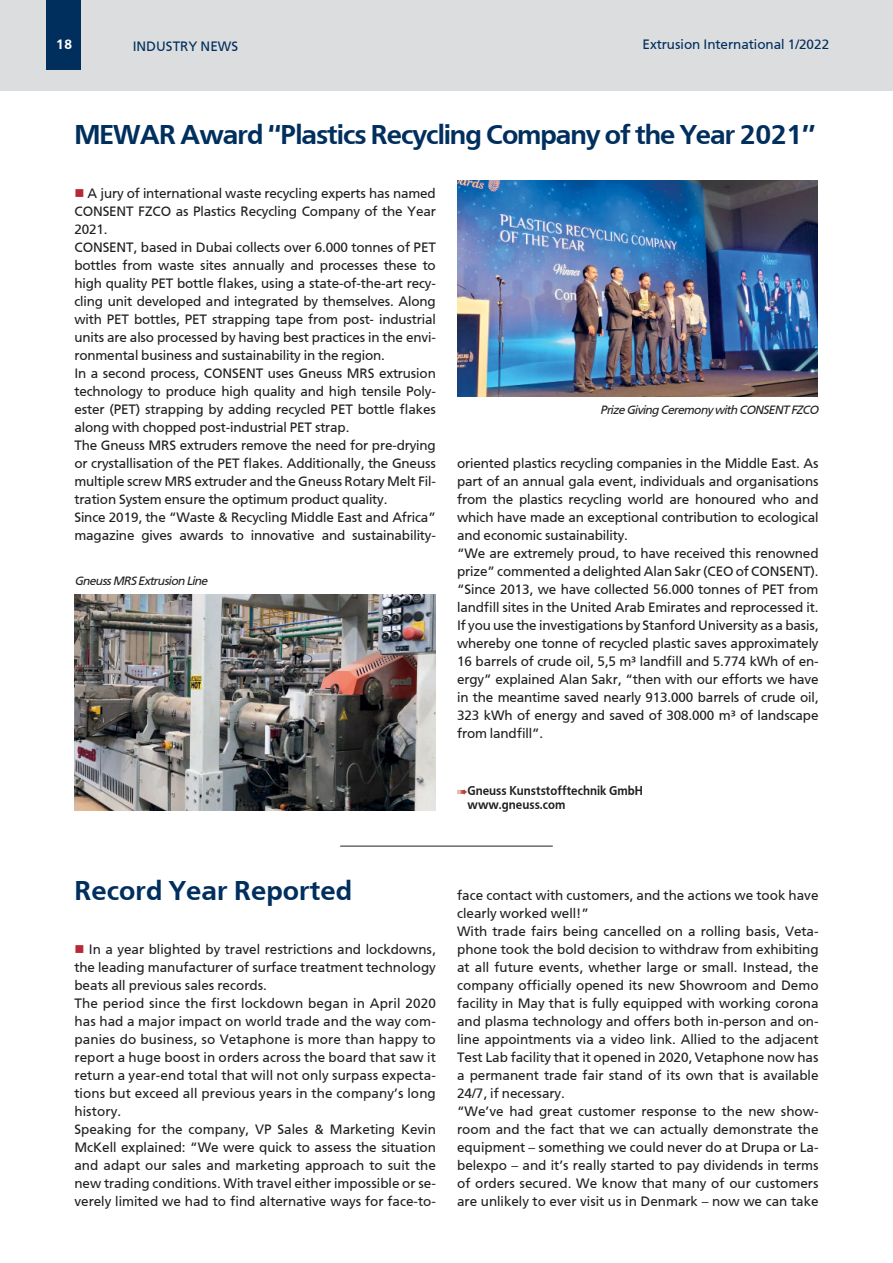
<style>
.page{position:relative;width:893px;height:1263px;background:#fff}
.page>*{position:absolute;margin:0;border:0;box-sizing:border-box;transform-origin:0 0}
.t1{font:700 27px "Frutiger Linotype";letter-spacing:-.04em;color:#002f5e}
.t2{font:700 27px "Frutiger Linotype";color:#002f5e}
.t3{font:13.5px/18px "Frutiger Linotype";letter-spacing:-.01em;color:#231f20}
.t4{font:13.5px "Frutiger Linotype";color:#002f5e}
.t5{font:700 13.5px "Frutiger Linotype";color:#fff}
.t6{font:700 12.75px/14.2px "Frutiger Linotype";color:#231f20;scale:.9 1}
.t7{font:italic 12px "Frutiger Linotype";letter-spacing:-.05em;color:#231f20}
</style>
<div class="page">
<div style="left:0;top:0;width:893px;height:90px;background:#dcddde"></div>
<div style="left:47px;top:0;width:34px;height:69px;background:#002f5e"></div>
<svg style="left:457px;top:789px;width:10px;height:6px"></svg>
<img style="left:457px;top:180px;width:361px;height:216px">
<img style="left:74px;top:594px;width:362px;height:216px">
<hr style="left:340px;top:846px;width:213px;height:1px;background:#231f20">
<p class="t5" style="left:56px;top:36px;width:18px">18</p>
<p class="t4" style="left:133px;top:39px;width:107px">INDUSTRY NEWS</p>
<p class="t4" style="left:642px;top:37px;width:188px">Extrusion International 1/2022</p>
<h1 class="t1" style="left:74px;top:119px;width:743px">MEWAR Award “Plastics Recycling Company of the Year 2021”</h1>
<p class="t3" style="left:74px;top:184px;width:363px;text-indent:13px">A jury of international waste recycling experts has named CONSENT FZCO as Plastics Recycling Company of the Year 2021.<br>CONSENT, based in Dubai collects over 6.000 tonnes of PET bottles from waste sites annually and processes these to high quality PET bottle flakes, using a state-of-the-art recy&shy;cling unit developed and integrated by themselves. Along with PET bottles, PET strapping tape from post- industrial units are also processed by having best practices in the envi&shy;ronmental business and sustainability in the region.<br>In a second process, CONSENT uses Gneuss MRS extrusion technology to produce high quality and high tensile Poly&shy;ester (PET) strapping by adding recycled PET bottle flakes along with chopped post-industrial PET strap.<br>The Gneuss MRS extruders remove the need for pre-drying or crystallisation of the PET flakes. Additionally, the Gneuss multiple screw MRS extruder and the Gneuss Rotary Melt Fil&shy;tration System ensure the optimum product quality.<br>Since 2019, the “Waste &amp; Recycling Middle East and Africa” magazine gives awards to innovative and sustainability-</p>
<p class="t7" style="left:600px;top:403px;width:220px">Prize Giving Ceremony with CONSENT FZCO</p>
<p class="t3" style="left:457px;top:454px;width:363px">oriented plastics recycling companies in the Middle East. As part of an annual gala event, individuals and organisations from the plastics recycling world are honoured who and which have made an exceptional contribution to ecological and economic sustainability.<br>“We are extremely proud, to have received this renowned prize” commented a delighted Alan Sakr (CEO of CONSENT). “Since 2013, we have collected 56.000 tonnes of PET from landfill sites in the United Arab Emirates and reprocessed it.<br>If you use the investigations by Stanford University as a basis, whereby one tonne of recycled plastic saves approximately 16 barrels of crude oil, 5,5 m³ landfill and 5.774 kWh of en&shy;ergy” explained Alan Sakr, “then with our efforts we have in the meantime saved nearly 913.000 barrels of crude oil, 323 kWh of energy and saved of 308.000 m³ of landscape from landfill”.</p>
<p class="t7" style="left:74px;top:574px;width:135px">Gneuss MRS Extrusion Line</p>
<p class="t6" style="left:467px;top:784px;width:197px">Gneuss Kunststofftechnik GmbH www.gneuss.com</p>
<h1 class="t2" style="left:74px;top:875px;width:279px">Record Year Reported</h1>
<p class="t3" style="left:74px;top:940px;width:363px;text-indent:15px">In a year blighted by travel restrictions and lockdowns, the leading manufacturer of surface treatment technology beats all previous sales records.<br>The period since the first lockdown began in April 2020 has had a major impact on world trade and the way com&shy;panies do business, so Vetaphone is more than happy to report a huge boost in orders across the board that saw it return a year-end total that will not only surpass expecta&shy;tions but exceed all previous years in the company’s long history.<br>Speaking for the company, VP Sales &amp; Marketing Kevin McKell explained: “We were quick to assess the situation and adapt our sales and marketing approach to suit the new trading conditions. With travel either impossible or se&shy;verely limited we had to find alternative ways for face-to-</p>
<p class="t3" style="left:457px;top:886px;width:363px">face contact with customers, and the actions we took have clearly worked well!”<br>With trade fairs being cancelled on a rolling basis, Veta&shy;phone took the bold decision to withdraw from exhibiting at all future events, whether large or small. Instead, the company officially opened its new Showroom and Demo facility in May that is fully equipped with working corona and plasma technology and offers both in-person and on&shy;line appointments via a video link. Allied to the adjacent Test Lab facility that it opened in 2020, Vetaphone now has a permanent trade fair stand of its own that is available 24/7, if necessary.<br>“We’ve had great customer response to the new show&shy;room and the fact that we can actually demonstrate the equipment – something we could never do at Drupa or La&shy;belexpo – and it’s really started to pay dividends in terms of orders secured. We know that many of our customers are unlikely to ever visit us in Denmark – now we can take</p>
</div>
